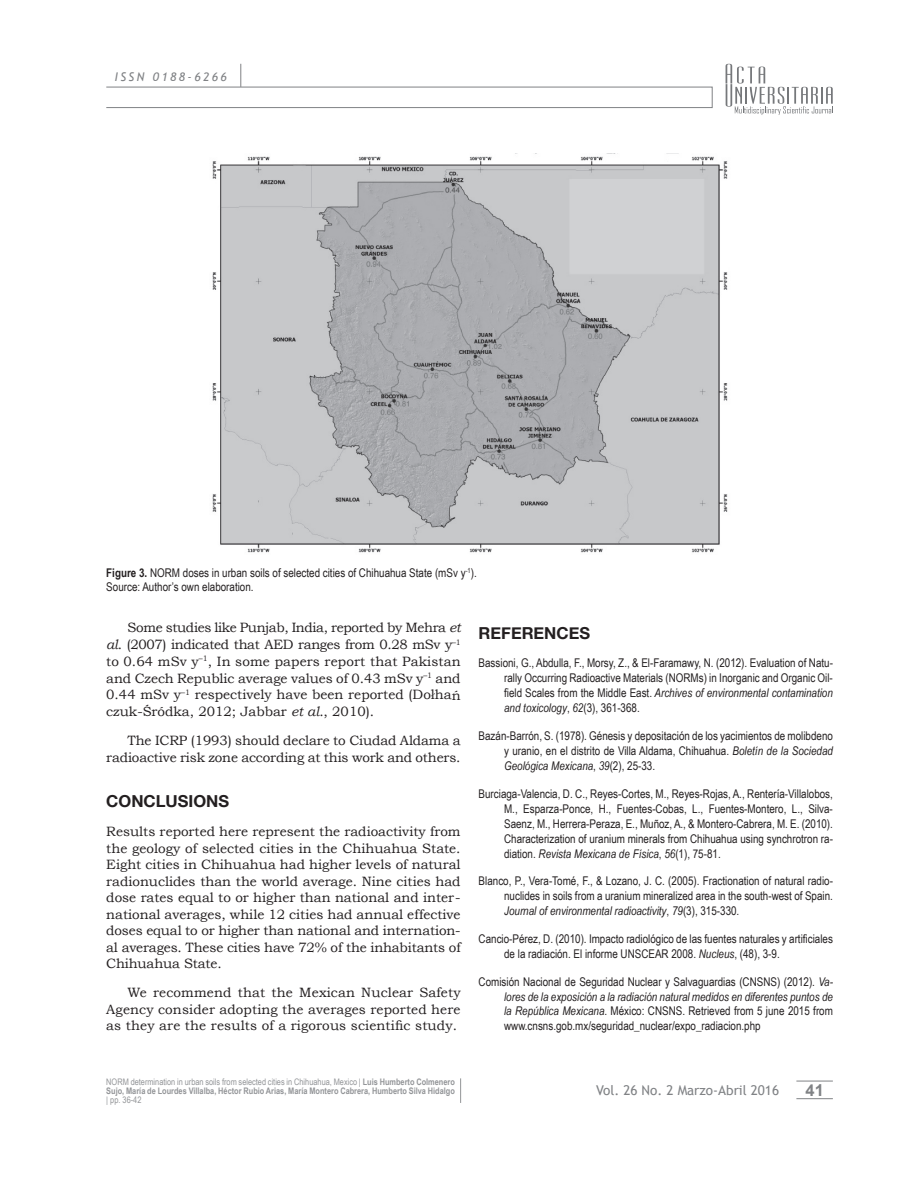
<style>
.page{position:relative;width:918px;height:1188px;background:#fff}
.page>*{position:absolute;margin:0;border:0;box-sizing:border-box;transform-origin:0 0}
.t1{font:700 16.5px "Helvetica Neue";color:#231f20}
.t2{font:700 16.5px "Arial";color:#808285}
.t3{font:13.5px/16.5px "Bookman Old Style";letter-spacing:-.01em;color:#231f20;text-align:justify}
.t4{font:13.5px "Trebuchet MS";color:#808285}
.t5{font:12px/15px "Arial Narrow";color:#231f20;text-align:justify}
.t6{font:italic 12px "Trebuchet MS";letter-spacing:.2em;color:#808285}
.t7{font:700 9px/9px "Arial Narrow";color:#939598}
.t8{font:9px "Arial Narrow";color:#939598}
.s1{font-weight:700}
.s2{font-style:italic}
.s3{font-weight:400}
</style>
<div class="page">
<hr style="left:796px;top:1081px;width:37px;height:1px;background:#808285">
<hr style="left:796px;top:1098px;width:37px;height:1px;background:#808285">
<div style="left:106px;top:87px;width:606px;height:21px;border:1px solid #808285"></div>
<svg style="left:241px;top:64px;width:1px;height:23px"></svg>
<svg style="left:726px;top:64px;width:107px;height:51px"></svg>
<svg style="left:460px;top:1078px;width:1px;height:25px"></svg>
<img style="left:212px;top:153px;width:516px;height:400px">
<p class="t6" style="left:115px;top:70px;width:114px">ISSN 0188-6266</p>
<p class="t5" style="left:106px;top:566px;width:372px;line-height:13.5px"><span class="s1">Figure 3.</span> NORM doses in urban soils of selected cities of Chihuahua State (mSv y<sup>-1</sup>).<br>Source: Author’s own elaboration.</p>
<p class="t3" style="left:106px;top:619px;width:356px;text-indent:21px">Some studies like Punjab, India, reported by Mehra <span class="s2">et al</span>. (2007) indicated that AED ranges from 0.28 mSv y<sup>–1 </sup>to 0.64 mSv y<sup>–1</sup>, In some papers report that Pakistan and Czech Republic average values of 0.43 mSv y<sup>–1</sup> and 0.44 mSv y<sup>–1</sup> respectively have been reported (Dolhan´ czuk-S´ ródka, 2012; Jabbar <span class="s2">et al</span>., 2010).</p>
<p class="t3" style="left:106px;top:733px;width:356px;text-align:right">The ICRP (1993) should declare to Ciudad Aldama a radioactive risk zone according at this work and others.</p>
<h1 class="t1" style="left:106px;top:788px;width:124px">CONCLUSIONS</h1>
<p class="t3" style="left:106px;top:823px;width:356px">Results reported here represent the radioactivity from the geology of selected cities in the Chihuahua State.<br>Eight cities in Chihuahua had higher levels of natural radionuclides than the world average. Nine cities had dose rates equal to or higher than national and inter&shy;national averages, while 12 cities had annual effective doses equal to or higher than national and internation&shy;al averages. These cities have 72% of the inhabitants of Chihuahua State.</p>
<p class="t3" style="left:106px;top:985px;width:356px;text-indent:21px">We recommend that the Mexican Nuclear Safety Agency consider adopting the averages reported here as they are the results of a rigorous scientific study.</p>
<h1 class="t1" style="left:479px;top:620px;width:113px">REFERENCES</h1>
<p class="t5" style="left:504px;top:655px;width:330px;text-indent:-26px">Bassioni, G., Abdulla, F., Morsy, Z., &amp; El-Faramawy, N. (2012). Evaluation of Natu&shy;rally Occurring Radioactive Materials (NORMs) in Inorganic and Organic Oil&shy;field Scales from the Middle East. <span class="s2">Archives of environmental contamination and toxicology</span>, <span class="s2">62</span>(3), 361-368.</p>
<p class="t5" style="left:504px;top:728px;width:330px;text-indent:-26px">Bazán-Barrón, S. (1978). Génesis y depositación de los yacimientos de molibdeno y uranio, en el distrito de Villa Aldama, Chihuahua. <span class="s2">Boletín de la Sociedad Geológica Mexicana</span>, <span class="s2">39</span>(2), 25-33.</p>
<p class="t5" style="left:504px;top:785px;width:330px;text-indent:-26px">Burciaga-Valencia, D. C., Reyes-Cortes, M., Reyes-Rojas, A., Rentería-Villalobos, M., Esparza-Ponce, H., Fuentes-Cobas, L., Fuentes-Montero, L., Silva-Saenz, M., Herrera-Peraza, E., Muñoz, A., &amp; Montero-Cabrera, M. E. (2010).<br>Characterization of uranium minerals from Chihuahua using synchrotron ra&shy;diation. <span class="s2">Revista Mexicana de Física</span>, <span class="s2">56</span>(1), 75-81.</p>
<p class="t5" style="left:504px;top:873px;width:330px;text-indent:-26px">Blanco, P., Vera-Tomé, F., &amp; Lozano, J. C. (2005). Fractionation of natural radio&shy;nuclides in soils from a uranium mineralized area in the south-west of Spain.<br><span class="s2">Journal of environmental radioactivity</span>, <span class="s2">79</span>(3), 315-330.</p>
<p class="t5" style="left:504px;top:931px;width:330px;text-indent:-26px">Cancio-Pérez, D. (2010). Impacto radiológico de las fuentes naturales y artificiales de la radiación. El informe UNSCEAR 2008. <span class="s2">Nucleus</span>, (48), 3-9.</p>
<p class="t5" style="left:504px;top:973px;width:330px;text-indent:-26px">Comisión Nacional de Seguridad Nuclear y Salvaguardias (CNSNS) (2012). <span class="s2">Va&shy;lores de la exposición a la radiación natural medidos en diferentes puntos de la República Mexicana</span>. México: CNSNS. Retrieved from 5 june 2015 from www.cnsns.gob.mx/seguridad_nuclear/expo_radiacion.php</p>
<p class="t7" style="left:106px;top:1077px;width:350px"><span class="s3">NORM determination in urban soils from selected cities in Chihuahua, Mexico |</span> Luis Humberto Colmenero<br>Sujo, María de Lourdes Villalba, Héctor Rubio Arias, María Montero Cabrera, Humberto Silva Hidalgo</p>
<p class="t8" style="left:106px;top:1093px;width:37px">| pp. 36-42</p>
<p class="t4" style="left:596px;top:1082px;width:184px">Vol. 26 No. 2 Marzo-Abril 2016</p>
<h1 class="t2" style="left:806px;top:1079px;width:20px">41</h1>
</div>
